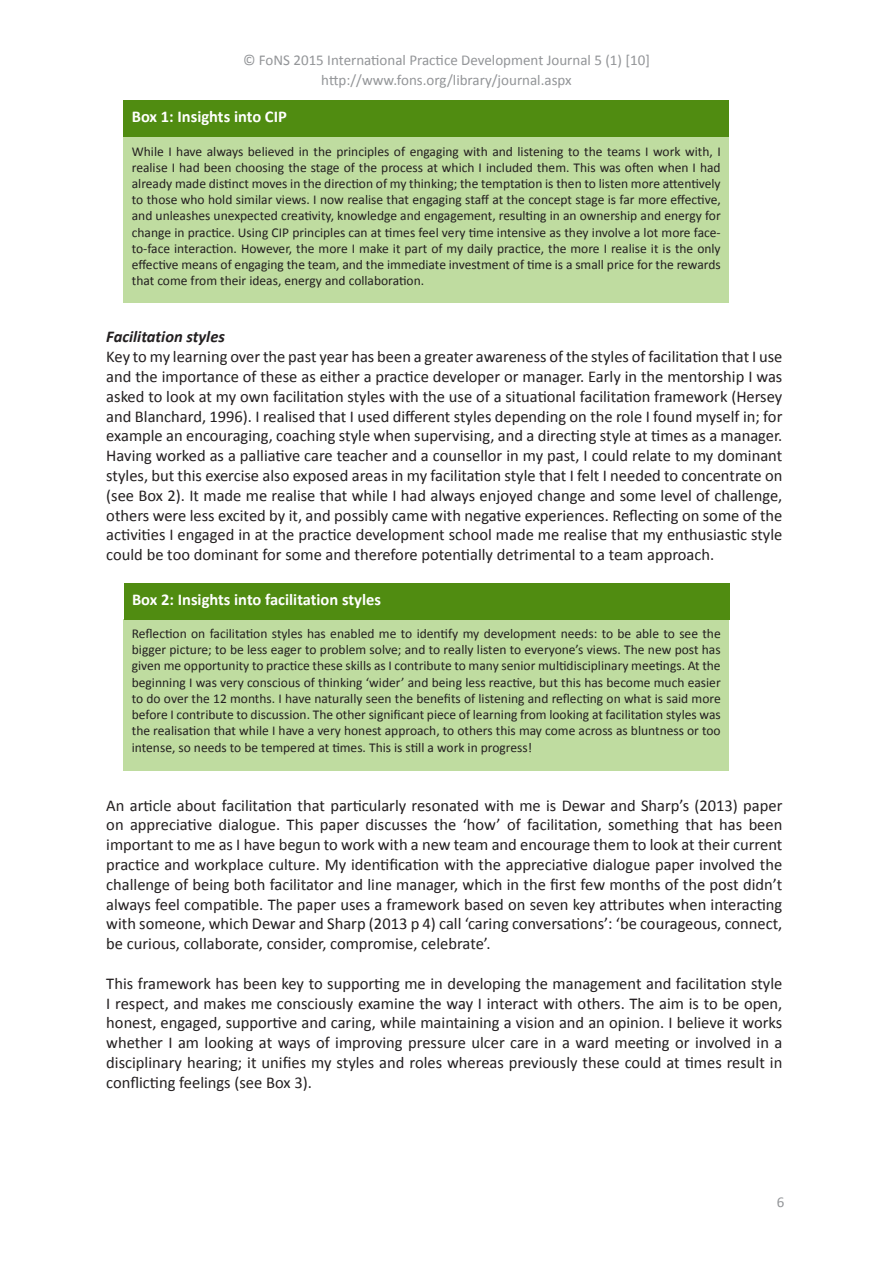
<style>
.page{position:relative;width:893px;height:1263px;background:#fff}
.page>*{position:absolute;margin:0;border:0;box-sizing:border-box;transform-origin:0 0}
.t1{font:16.5px/19.8px "Calibri";color:#231f20;text-align:justify}
.t2{font:700 16.5px "Calibri";color:#fff}
.t3{font:italic 700 16.5px "Calibri";color:#231f20}
.t4{font:15px/19.8px "Calibri";color:#939598;text-align:center}
.t5{font:13.5px/16.2px "Calibri";color:#231f20;text-align:justify}
</style>
<div class="page">
<div style="left:123px;top:137px;width:606px;height:166px;background:#bfdca0"></div>
<div style="left:123px;top:101px;width:606px;height:36px;background:#508c11"></div>
<div style="left:123px;top:619px;width:606px;height:152px;background:#bfdca0"></div>
<div style="left:124px;top:583px;width:605px;height:36px;background:#508c11"></div>
<p class="t4" style="left:243px;top:50px;width:408px">© FoNS 2015 International Practice Development Journal 5 (1) [10] http://www.fons.org/library/journal.aspx</p>
<p class="t2" style="left:132px;top:106px;width:157px">Box 1: Insights into CIP</p>
<p class="t5" style="left:132px;top:143px;width:590px">While I have always believed in the principles of engaging with and listening to the teams I work with, I realise I had been choosing the stage of the process at which I included them. This was often when I had already made distinct moves in the direction of my thinking; the temptation is then to listen more attentively to those who hold similar views. I now realise that engaging staff at the concept stage is far more effective, and unleashes unexpected creativity, knowledge and engagement, resulting in an ownership and energy for change in practice. Using CIP principles can at times feel very time intensive as they involve a lot more face&shy;to-face interaction. However, the more I make it part of my daily practice, the more I realise it is the only effective means of engaging the team, and the immediate investment of time is a small price for the rewards that come from their ideas, energy and collaboration.</p>
<p class="t3" style="left:106px;top:326px;width:120px">Facilitation styles</p>
<p class="t1" style="left:106px;top:347px;width:678px">Key to my learning over the past year has been a greater awareness of the styles of facilitation that I use and the importance of these as either a practice developer or manager. Early in the mentorship I was asked to look at my own facilitation styles with the use of a situational facilitation framework (Hersey and Blanchard, 1996). I realised that I used different styles depending on the role I found myself in; for example an encouraging, coaching style when supervising, and a directing style at times as a manager.<br>Having worked as a palliative care teacher and a counsellor in my past, I could relate to my dominant styles, but this exercise also exposed areas in my facilitation style that I felt I needed to concentrate on (see Box 2). It made me realise that while I had always enjoyed change and some level of challenge, others were less excited by it, and possibly came with negative experiences. Reflecting on some of the activities I engaged in at the practice development school made me realise that my enthusiastic style could be too dominant for some and therefore potentially detrimental to a team approach.</p>
<p class="t2" style="left:132px;top:589px;width:250px">Box 2: Insights into facilitation styles</p>
<p class="t5" style="left:132px;top:625px;width:590px">Reflection on facilitation styles has enabled me to identify my development needs: to be able to see the bigger picture; to be less eager to problem solve; and to really listen to everyone’s views. The new post has given me opportunity to practice these skills as I contribute to many senior multidisciplinary meetings. At the beginning I was very conscious of thinking ‘wider’ and being less reactive, but this has become much easier to do over the 12 months. I have naturally seen the benefits of listening and reflecting on what is said more before I contribute to discussion. The other significant piece of learning from looking at facilitation styles was the realisation that while I have a very honest approach, to others this may come across as bluntness or too intense, so needs to be tempered at times. This is still a work in progress!</p>
<p class="t1" style="left:106px;top:795px;width:678px">An article about facilitation that particularly resonated with me is Dewar and Sharp’s (2013) paper on appreciative dialogue. This paper discusses the ‘how’ of facilitation, something that has been important to me as I have begun to work with a new team and encourage them to look at their current practice and workplace culture. My identification with the appreciative dialogue paper involved the challenge of being both facilitator and line manager, which in the first few months of the post didn’t always feel compatible. The paper uses a framework based on seven key attributes when interacting with someone, which Dewar and Sharp (2013 p 4) call ‘caring conversations’: ‘be courageous, connect, be curious, collaborate, consider, compromise, celebrate’.</p>
<p class="t1" style="left:106px;top:973px;width:678px">This framework has been key to supporting me in developing the management and facilitation style I respect, and makes me consciously examine the way I interact with others. The aim is to be open, honest, engaged, supportive and caring, while maintaining a vision and an opinion. I believe it works whether I am looking at ways of improving pressure ulcer care in a ward meeting or involved in a disciplinary hearing; it unifies my styles and roles whereas previously these could at times result in conflicting feelings (see Box 3).</p>
<p class="t4" style="left:777px;top:1192px;width:9px">6</p>
</div>
